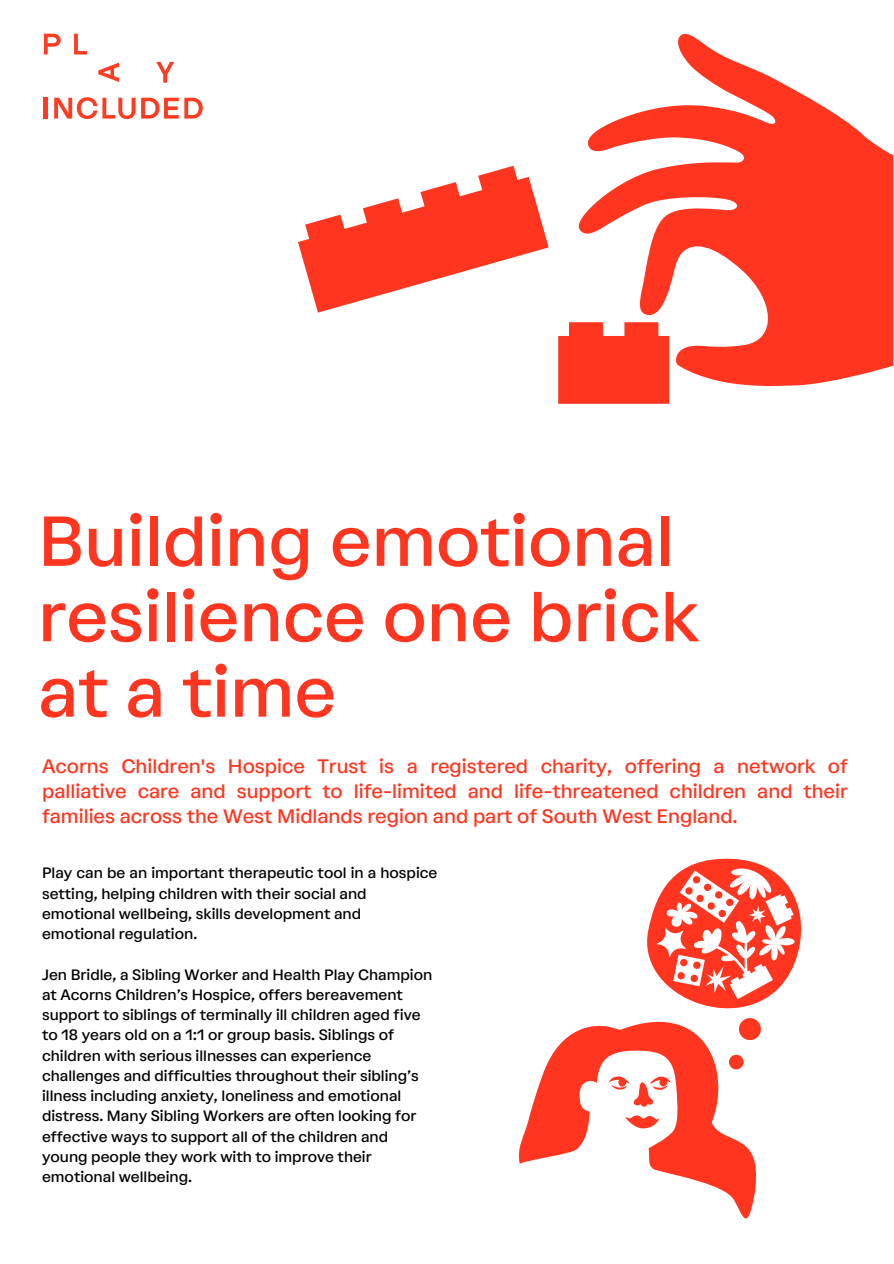
<style>
.page{position:relative;width:894px;height:1264px;background:#fff}
.page>*{position:absolute;margin:0;border:0;box-sizing:border-box;transform-origin:0 0}
.t1{font:500 70.5px/75.3px "Atak";color:#ff351f}
.t2{font:500 19.5px/24.8px "Atak";color:#ff351f;text-align:justify}
.t3{font:500 15px/20.2px "Atak";color:#000}
</style>
<div class="page">
<svg style="left:98px;top:63px;width:21px;height:19px"></svg>
<svg style="left:74px;top:34px;width:13px;height:21px"></svg>
<svg style="left:44px;top:34px;width:17px;height:21px"></svg>
<hr style="left:44px;top:98px;width:4px;height:21px;background:#ff3c22">
<svg style="left:54px;top:97px;width:81px;height:22px"></svg>
<svg style="left:141px;top:98px;width:62px;height:21px"></svg>
<svg style="left:156px;top:62px;width:18px;height:21px"></svg>
<svg style="left:298px;top:166px;width:250px;height:146px"></svg>
<svg style="left:558px;top:322px;width:111px;height:82px;background:#ff422d"></svg>
<svg style="left:576px;top:33px;width:317px;height:356px;fill:#ff351f"></svg>
<div style="left:738px;top:1018px;width:22px;height:22px;background:#ff351f;border-radius:50%"></div>
<svg style="left:519px;top:1025px;width:237px;height:194px"></svg>
<svg style="left:635px;top:858px;width:167px;height:175px"></svg>
<p class="t1" style="left:38px;top:503px;width:662px">Building emotional resilience one brick at a time</p>
<h1 class="t2" style="left:42px;top:754px;width:807px">Acorns Children's Hospice Trust is a registered charity, offering a network of palliative care and support to life-limited and life-threatened children and their families across the West Midlands region and part of South West England.</h1>
<h2 class="t3" style="left:42px;top:862px;width:397px">Play can be an important therapeutic tool in a hospice setting, helping children with their social and</h2>
<p class="t3" style="left:42px;top:903px;width:320px">emotional wellbeing, skills development and</p>
<p class="t3" style="left:42px;top:923px;width:157px">emotional regulation.</p>
<p class="t3" style="left:42px;top:964px;width:391px">Jen Bridle, a Sibling Worker and Health Play Champion at Acorns Children’s Hospice, offers bereavement support to siblings of terminally ill children aged five to 18 years old on a 1:1 or group basis. Siblings of children with serious illnesses can experience challenges and difficulties throughout their sibling’s illness including anxiety, loneliness and emotional distress. Many Sibling Workers are often looking for effective ways to support all of the children and young people they work with to improve their emotional wellbeing.</p>
</div>
